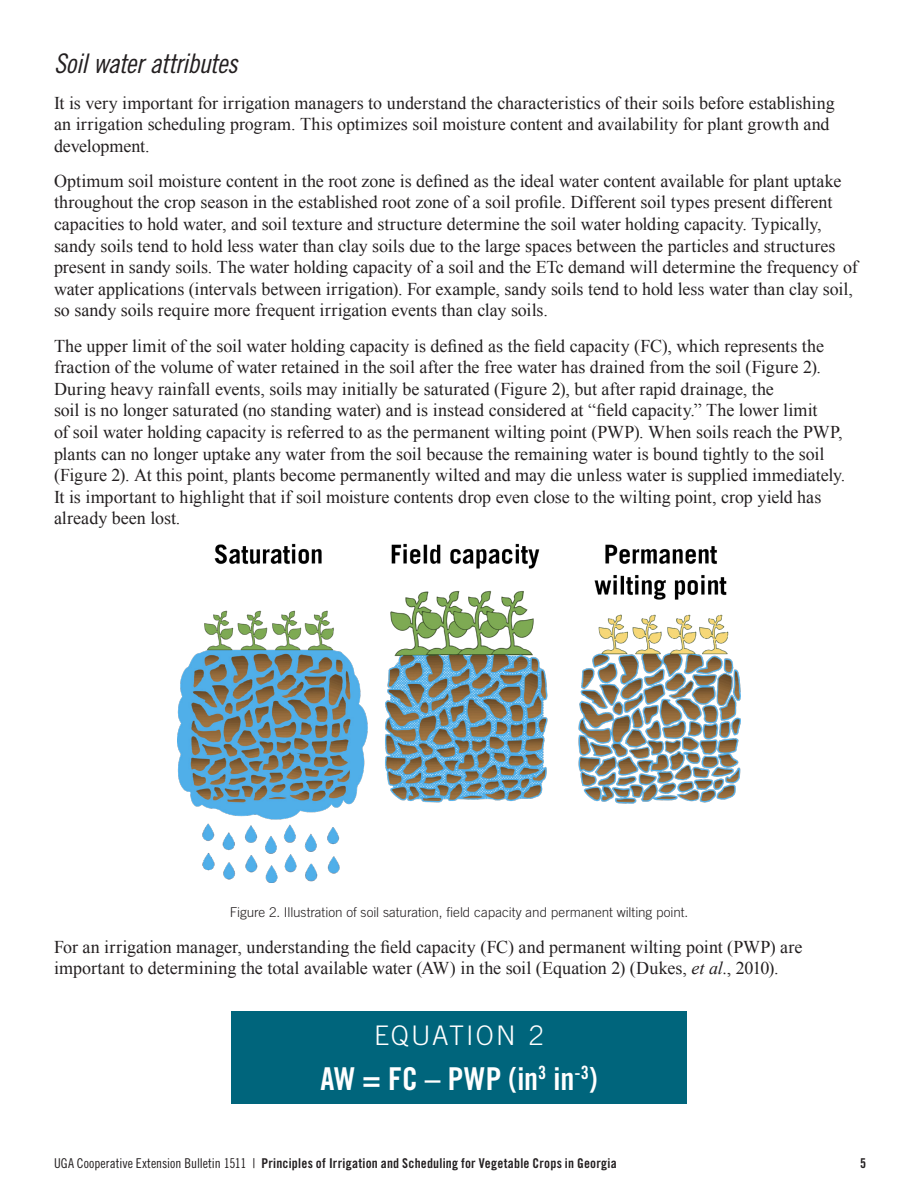
<style>
.page{position:relative;width:918px;height:1188px;background:#fff}
.page>*{position:absolute;margin:0;border:0;box-sizing:border-box;transform-origin:0 0}
.t1{font:31.5px "Trade Gothic LT Std Bd Cn 20";color:#fff}
.t2{font:27px "Trade Gothic LT Std Cn 18 Obl";letter-spacing:-.02em;color:#231f20}
.t3{font:300 27px "Trade Gothic LT Std";letter-spacing:.075em;color:#fff}
.t4{font:18px/21.6px "Times New Roman";color:#231f20}
.t5{font:13.5px "Trade Gothic LT Std Bd Cn 20";letter-spacing:.015em;color:#231f20}
.t6{font:300 13.5px "Trade Gothic LT Std";color:#231f20}
.s1{font-style:italic}
.s2{font-family:"Trade Gothic LT Std Cn 18"}
</style>
<div class="page">
<img style="left:178px;top:543px;width:562px;height:339px">
<div style="left:231px;top:1012px;width:456px;height:92px;background:#00657c"></div>
<p class="t2" style="left:54px;top:48px;width:185px">Soil water attributes</p>
<p class="t4" style="left:54px;top:91px;width:782px">It is very important for irrigation managers to understand the characteristics of their soils before establishing an irrigation scheduling program. This optimizes soil moisture content and availability for plant growth and development.</p>
<p class="t4" style="left:54px;top:170px;width:805px">Optimum soil moisture content in the root zone is defined as the ideal water content available for plant uptake throughout the crop season in the established root zone of a soil profile. Different soil types present different capacities to hold water, and soil texture and structure determine the soil water holding capacity. Typically, sandy soils tend to hold less water than clay soils due to the large spaces between the particles and structures present in sandy soils. The water holding capacity of a soil and the ETc demand will determine the frequency of water applications (intervals between irrigation). For example, sandy soils tend to hold less water than clay soil, so sandy soils require more frequent irrigation events than clay soils.</p>
<p class="t4" style="left:54px;top:334px;width:793px">The upper limit of the soil water holding capacity is defined as the field capacity (FC), which represents the fraction of the volume of water retained in the soil after the free water has drained from the soil (Figure 2).<br>During heavy rainfall events, soils may initially be saturated (Figure 2), but after rapid drainage, the<br>soil is no longer saturated (no standing water) and is instead considered at “field capacity.” The lower limit<br>of soil water holding capacity is referred to as the permanent wilting point (PWP). When soils reach the PWP, plants can no longer uptake any water from the soil because the remaining water is bound tightly to the soil (Figure 2). At this point, plants become permanently wilted and may die unless water is supplied immediately.<br>It is important to highlight that if soil moisture contents drop even close to the wilting point, crop yield has already been lost.</p>
<p class="t6" style="left:230px;top:904px;width:460px">Figure 2. Illustration of soil saturation, field capacity and permanent wilting point.</p>
<p class="t4" style="left:54px;top:935px;width:750px">For an irrigation manager, understanding the field capacity (FC) and permanent wilting point (PWP) are important to determining the total available water (AW) in the soil (Equation 2) (Dukes, <span class="s1">et al.</span>, 2010).</p>
<p class="t3" style="left:374px;top:1019px;width:171px">EQUATION 2</p>
<p class="t1" style="left:321px;top:1059px;width:278px">AW = FC – PWP (in<sup>3</sup> in<sup>-3</sup>)</p>
<p class="t5" style="left:54px;top:1155px;width:564px"><span class="s2">UGA Cooperative Extension Bulletin 1511 |</span> Principles of Irrigation and Scheduling for Vegetable Crops in Georgia</p>
<p class="t5" style="left:860px;top:1155px;width:7px">5</p>
</div>
